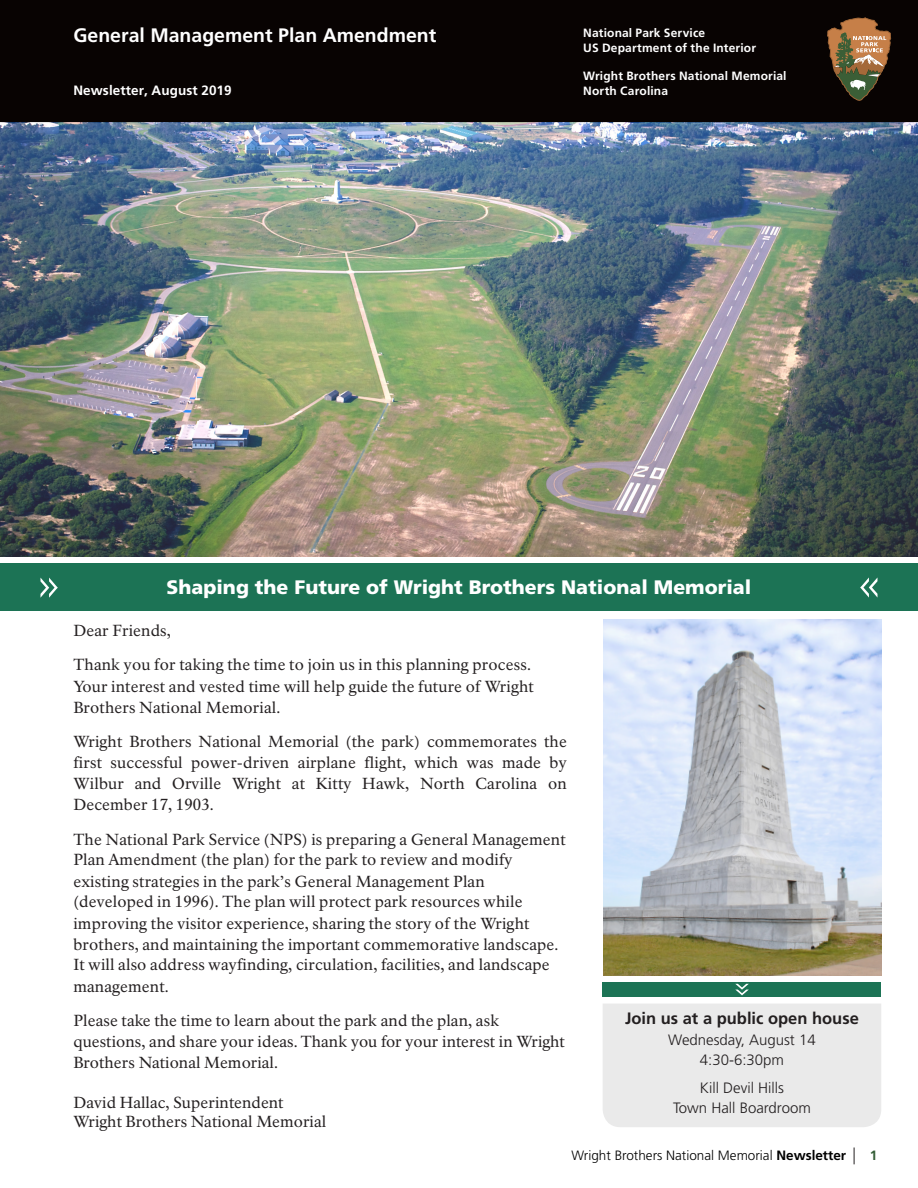
<style>
.page{position:relative;width:918px;height:1188px;background:#fff}
.page>*{position:absolute;margin:0;border:0;box-sizing:border-box;transform-origin:0 0}
.t1{font:900 19.5px "Frutiger LT Std";color:#fff}
.t2{font:700 19.5px "Frutiger LT Std";color:#fff}
.Callout_Text1{font:700 16.5px "Frutiger LT Std";color:#231f20}
.BODY{font:15.75px/21px "NPS Rawlinson OT";letter-spacing:.01em;color:#231f20}
.t3{font:300 15px/19.5px "Frutiger LT Std";color:#231f20;text-align:center}
.t4{font:300 13.5px "Frutiger LT Std";color:#000}
.NPS_Identity_____8_1{font:700 13.5px "Frutiger LT Std";letter-spacing:.005em;color:#fff}
.t5{font:700 13.5px "Frutiger LT Std";color:#345d36}
.NPS_Identity_____8_1-2{font:700 12px "Frutiger LT Std";letter-spacing:.015em;color:#fff}
.s1{font-weight:700}
</style>
<div class="page">
<svg style="left:854px;top:1148px;width:1px;height:16px"></svg>
<div style="left:0;top:0;width:918px;height:122px;background:#080302"></div>
<svg style="left:827px;top:17px;width:64px;height:84px"></svg>
<img style="left:0;top:122px;width:918px;height:434px">
<div style="left:0;top:563px;width:918px;height:48px;background:#1c7355"></div>
<img style="left:603px;top:620px;width:278px;height:355px">
<div style="left:603px;top:982px;width:278px;height:15px;background:#1c7355"></div>
<div style="left:603px;top:1004px;width:278px;height:123px;background:#eaeaea"></div>
<svg style="left:41px;top:578px;width:17px;height:20px"></svg>
<svg style="left:735px;top:984px;width:14px;height:11px"></svg>
<svg style="left:860px;top:577px;width:17px;height:21px"></svg>
<p class="t2" style="left:73px;top:23px;width:365px">General Management Plan Amendment</p>
<p class="NPS_Identity_____8_1" style="left:73px;top:82px;width:160px">Newsletter, August 2019</p>
<p class="NPS_Identity_____8_1-2" style="left:583px;top:26px;width:123px">National Park Service</p>
<p class="NPS_Identity_____8_1-2" style="left:583px;top:41px;width:174px">US Department of the Interior</p>
<p class="NPS_Identity_____8_1-2" style="left:583px;top:69px;width:205px">Wright Brothers National Memorial</p>
<p class="NPS_Identity_____8_1-2" style="left:583px;top:84px;width:86px">North Carolina</p>
<p class="t1" style="left:167px;top:576px;width:586px">Shaping the Future of Wright Brothers National Memorial</p>
<p class="BODY" style="left:73px;top:614px;width:459px;line-height:34.2px">Dear Friends,<br>Thank you for taking the time to join us in this planning process.</p>
<p class="BODY" style="left:73px;top:676px;width:462px">Your interest and vested time will help guide the future of Wright<br>Brothers National Memorial.</p>
<p class="BODY" style="left:73px;top:731px;width:495px;text-align:justify">Wright Brothers National Memorial (the park) commemorates the first successful power-driven airplane flight, which was made by Wilbur and Orville Wright at Kitty Hawk, North Carolina on December 17, 1903.</p>
<p class="BODY" style="left:73px;top:829px;width:494px">The National Park Service (NPS) is preparing a General Management Plan Amendment (the plan) for the park to review and modify existing strategies in the park’s General Management Plan (developed in 1996). The plan will protect park resources while improving the visitor experience, sharing the story of the Wright brothers, and maintaining the important commemorative landscape.<br>It will also address wayfinding, circulation, facilities, and landscape management.</p>
<p class="BODY" style="left:73px;top:1010px;width:493px">Please take the time to learn about the park and the plan, ask questions, and share your ideas. Thank you for your interest in Wright<br>Brothers National Memorial.</p>
<p class="BODY" style="left:73px;top:1093px;width:254px;line-height:19.5px">David Hallac, Superintendent<br>Wright Brothers National Memorial</p>
<p class="Callout_Text1" style="left:625px;top:1009px;width:235px">Join us at a public open house</p>
<p class="t3" style="left:668px;top:1031px;width:149px">Wednesday, August 14</p>
<p class="t3" style="left:700px;top:1050px;width:86px">4:30-6:30pm</p>
<p class="t3" style="left:673px;top:1079px;width:139px">Kill Devil Hills<br>Town Hall Boardroom</p>
<p class="t4" style="left:571px;top:1148px;width:276px">Wright Brothers National Memorial <span class="s1">Newsletter</span></p>
<p class="t5" style="left:870px;top:1148px;width:9px">1</p>
</div>
